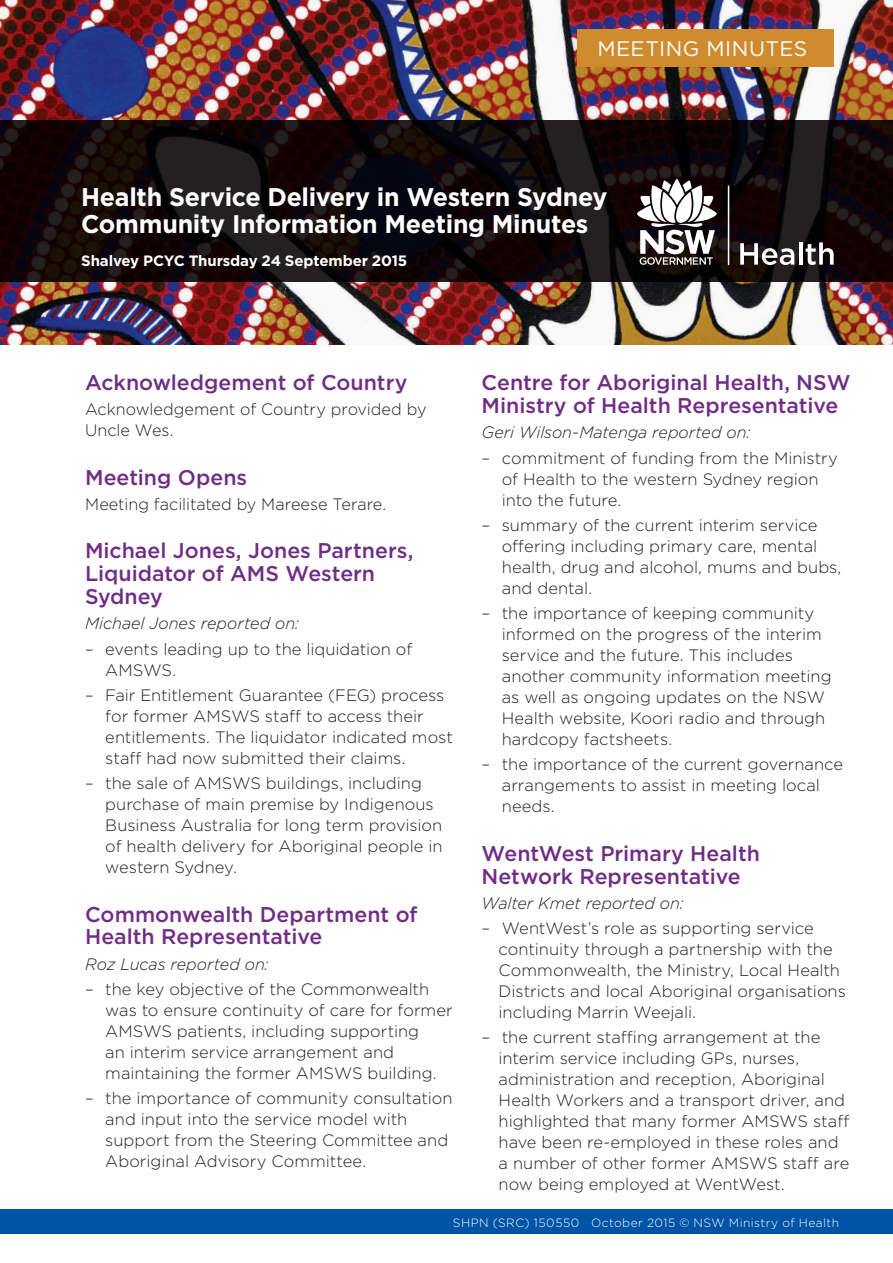
<style>
.page{position:relative;width:893px;height:1263px;background:#fff}
.page>*{position:absolute;margin:0;border:0;box-sizing:border-box;transform-origin:0 0}
.t1{font:700 25.5px/27px "Gotham";letter-spacing:-.015em;color:#fff}
.t2{font:500 21.3px/22.8px "Gotham";color:#712c86}
.t3{font:21px "Gotham";letter-spacing:.025em;color:#fff}
.t4{font:300 16.5px/21px "Gotham";color:#231f20}
.t5{font:italic 300 16.5px "Gotham";color:#231f20}
.t6{font:700 15px "Gotham";letter-spacing:-.01em;color:#fff}
.t7{font:300 12px "Gotham";letter-spacing:.04em;color:#fff}
</style>
<div class="page">
<img style="left:0;top:0;width:893px;height:344px">
<svg style="left:0;top:120px;width:893px;height:162px;background:#120b0c"></svg>
<div style="left:577px;top:30px;width:257px;height:37px;background:#cf8b2d"></div>
<hr style="left:728px;top:186px;width:1px;height:79px;background:#fff">
<svg style="left:740px;top:243px;width:54px;height:22px"></svg>
<hr style="left:799px;top:242px;width:3px;height:23px;background:#fff">
<svg style="left:806px;top:242px;width:28px;height:23px"></svg>
<svg style="left:637px;top:179px;width:80px;height:86px"></svg>
<div style="left:0;top:1209px;width:893px;height:25px;background:#0054a6"></div>
<p class="t3" style="left:597px;top:35px;width:211px">MEETING MINUTES</p>
<h1 class="t1" style="left:81px;top:184px;width:528px">Health Service Delivery in Western Sydney<br>Community Information Meeting Minutes</h1>
<p class="t6" style="left:81px;top:251px;width:328px">Shalvey PCYC Thursday 24 September 2015</p>
<p class="t2" style="left:85px;top:371px;width:324px">Acknowledgement of Country</p>
<p class="t4" style="left:85px;top:399px;width:343px">Acknowledgement of Country provided by<br>Uncle Wes.</p>
<p class="t2" style="left:85px;top:466px;width:164px">Meeting Opens</p>
<p class="t4" style="left:85px;top:493px;width:303px">Meeting facilitated by Mareese Terare.</p>
<p class="t2" style="left:85px;top:539px;width:330px">Michael Jones, Jones Partners,<br>Liquidator of AMS Western<br>Sydney</p>
<p class="t5" style="left:85px;top:613px;width:215px">Michael Jones reported on:</p>
<p class="t4" style="left:105px;top:638px;width:309px;text-indent:-20px">– events leading up to the liquidation of<br>AMSWS.</p>
<p class="t4" style="left:105px;top:684px;width:349px;text-indent:-20px">– Fair Entitlement Guarantee (FEG) process for former AMSWS staff to access their entitlements. The liquidator indicated most staff had now submitted their claims.</p>
<p class="t4" style="left:105px;top:772px;width:339px;text-indent:-20px">– the sale of AMSWS buildings, including purchase of main premise by Indigenous Business Australia for long term provision of health delivery for Aboriginal people in western Sydney.</p>
<p class="t2" style="left:85px;top:902px;width:334px">Commonwealth Department of<br>Health Representative</p>
<p class="t5" style="left:85px;top:953px;width:185px">Roz Lucas reported on:</p>
<p class="t4" style="left:105px;top:978px;width:349px;text-indent:-20px">– the key objective of the Commonwealth was to ensure continuity of care for former AMSWS patients, including supporting<br>an interim service arrangement and maintaining the former AMSWS building.</p>
<p class="t4" style="left:105px;top:1087px;width:349px;text-indent:-20px">– the importance of community consultation and input into the service model with support from the Steering Committee and Aboriginal Advisory Committee.</p>
<p class="t2" style="left:482px;top:371px;width:370px">Centre for Aboriginal Health, NSW<br>Ministry of Health Representative</p>
<p class="t5" style="left:482px;top:422px;width:270px">Geri Wilson-Matenga reported on:</p>
<p class="t4" style="left:502px;top:447px;width:338px;text-indent:-20px">– commitment of funding from the Ministry of Health to the western Sydney region into the future.</p>
<p class="t4" style="left:502px;top:514px;width:341px;text-indent:-20px">– summary of the current interim service offering including primary care, mental health, drug and alcohol, mums and bubs, and dental.</p>
<p class="t4" style="left:502px;top:602px;width:331px;text-indent:-20px">– the importance of keeping community informed on the progress of the interim service and the future. This includes another community information meeting as well as ongoing updates on the NSW Health website, Koori radio and through hardcopy factsheets.</p>
<p class="t4" style="left:502px;top:753px;width:343px;text-indent:-20px">– the importance of the current governance arrangements to assist in meeting local needs.</p>
<p class="t2" style="left:482px;top:841px;width:280px">WentWest Primary Health<br>Network Representative</p>
<p class="t5" style="left:482px;top:892px;width:204px">Walter Kmet reported on:</p>
<p class="t4" style="left:499px;top:917px;width:349px;text-indent:-17px">– WentWest’s role as supporting service continuity through a partnership with the Commonwealth, the Ministry, Local Health Districts and local Aboriginal organisations including Marrin Weejali.</p>
<p class="t4" style="left:499px;top:1026px;width:352px;text-indent:-17px">– the current staffing arrangement at the interim service including GPs, nurses, administration and reception, Aboriginal Health Workers and a transport driver, and highlighted that many former AMSWS staff have been re-employed in these roles and a number of other former AMSWS staff are now being employed at WentWest.</p>
<p class="t7" style="left:453px;top:1215px;width:388px">SHPN (SRC) 150550 October 2015 © NSW Ministry of Health</p>
</div>
